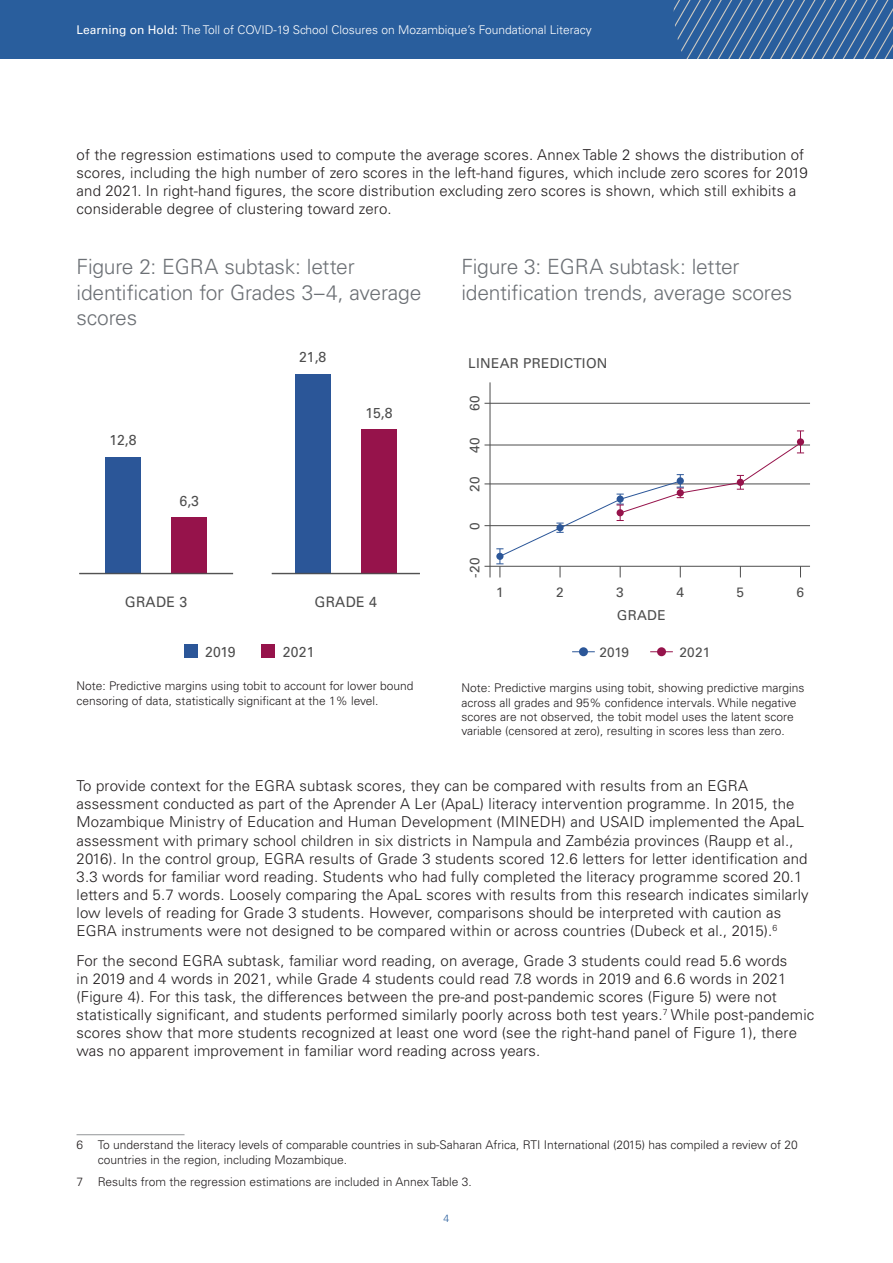
<style>
.page{position:relative;width:893px;height:1263px;background:#fff}
.page>*{position:absolute;margin:0;border:0;box-sizing:border-box;transform-origin:0 0}
.Tit-Figure{font:300 21px/25.5px "Univers LT Std";letter-spacing:-.01em;color:#6c7075}
.Body_text{font:300 15px/18px "Univers LT Std";letter-spacing:.01em;color:#231f20}
.t1{font:14.4px "Univers LT Std";letter-spacing:.02em;color:#4d4d4d}
.t2{font:13.65px "Univers LT Std";letter-spacing:.02em;color:#4d4d4d}
.Source{font:300 12px/14.4px "Univers LT Std";color:#231f20}
.Footnote{font:300 12px/14.4px "Univers LT Std";color:#231f20}
.t3{font:300 12px "Univers LT Std";color:#fff}
.t4{font:300 10.5px "Univers LT Std";color:#295e9d}
.s1{font-weight:400}
</style>
<div class="page">
<div style="left:0;top:0;width:893px;height:60px;background:#295e9d"></div>
<svg style="left:674px;top:0;width:219px;height:59px"></svg>
<div style="left:0;top:59px;width:893px;height:143px;background:#fff"></div>
<div style="left:105px;top:457px;width:36px;height:117px;background:#2b5698"></div>
<div style="left:171px;top:517px;width:36px;height:57px;background:#96134b"></div>
<div style="left:295px;top:374px;width:36px;height:200px;background:#2b5698"></div>
<div style="left:361px;top:429px;width:36px;height:145px;background:#96134b"></div>
<div style="left:184px;top:644px;width:14px;height:14px;background:#2b5698"></div>
<div style="left:262px;top:644px;width:13px;height:14px;background:#96134b"></div>
<hr style="left:272px;top:573px;width:148px;height:1px;background:#4d4d4d">
<hr style="left:79px;top:573px;width:154px;height:1px;background:#4d4d4d">
<div style="left:579px;top:647px;width:9px;height:9px;background:#2b5698;border-radius:50%"></div>
<svg style="left:572px;top:651px;width:23px;height:1px"></svg>
<div style="left:657px;top:647px;width:9px;height:9px;background:#96134b;border-radius:50%"></div>
<svg style="left:650px;top:651px;width:23px;height:1px"></svg>
<hr style="left:490px;top:382px;width:1px;height:195px;background:#4d4d4d">
<hr style="left:484px;top:566px;width:326px;height:1px;background:#4d4d4d">
<hr style="left:484px;top:525px;width:326px;height:1px;background:#4d4d4d">
<hr style="left:484px;top:484px;width:326px;height:1px;background:#4d4d4d">
<hr style="left:484px;top:445px;width:326px;height:1px;background:#4d4d4d">
<hr style="left:484px;top:403px;width:326px;height:1px;background:#4d4d4d">
<svg style="left:496px;top:431px;width:308px;height:146px"></svg>
<hr style="left:77px;top:1134px;width:108px;height:1px;background:#939598">
<p class="t3" style="left:77px;top:23px;width:517px"><span class="s1">Learning on Hold:</span> The Toll of COVID-19 School Closures on Mozambique’s Foundational Literacy</p>
<p class="Body_text" style="left:77px;top:145px;width:733px">of the regression estimations used to compute the average scores. Annex Table 2 shows the distribution of scores, including the high number of zero scores in the left-hand figures, which include zero scores for 2019 and 2021. In right-hand figures, the score distribution excluding zero scores is shown, which still exhibits a considerable degree of clustering toward zero.</p>
<p class="Tit-Figure" style="left:77px;top:254px;width:346px">Figure 2: EGRA subtask: letter identification for Grades 3–4, average scores</p>
<p class="t1" style="left:110px;top:431px;width:29px">12,8</p>
<p class="t1" style="left:180px;top:492px;width:21px">6,3</p>
<p class="t1" style="left:299px;top:348px;width:29px">21,8</p>
<p class="t1" style="left:365px;top:404px;width:29px">15,8</p>
<p class="t1" style="left:125px;top:594px;width:64px">GRADE 3</p>
<p class="t1" style="left:314px;top:594px;width:64px">GRADE 4</p>
<p class="t1" style="left:205px;top:643px;width:32px">2019</p>
<p class="t1" style="left:283px;top:643px;width:34px">2021</p>
<p class="Source" style="left:77px;top:679px;width:338px">Note: Predictive margins using tobit to account for lower bound censoring of data, statistically significant at the 1% level.</p>
<p class="Tit-Figure" style="left:461px;top:254px;width:332px">Figure 3: EGRA subtask: letter identification trends, average scores</p>
<p class="t2" style="left:468px;top:355px;width:141px">LINEAR PREDICTION</p>
<p class="t2" style="left:467px;top:411px;width:17px;rotate:-90deg">60</p>
<p class="t2" style="left:467px;top:453px;width:17px;rotate:-90deg">40</p>
<p class="t2" style="left:467px;top:492px;width:17px;rotate:-90deg">20</p>
<p class="t2" style="left:467px;top:530px;width:9px;rotate:-90deg">0</p>
<p class="t2" style="left:467px;top:578px;width:22px;rotate:-90deg">-20</p>
<p class="t2" style="left:496px;top:584px;width:9px">1</p>
<p class="t2" style="left:556px;top:584px;width:9px">2</p>
<p class="t2" style="left:616px;top:584px;width:9px">3</p>
<p class="t2" style="left:676px;top:584px;width:9px">4</p>
<p class="t2" style="left:736px;top:584px;width:9px">5</p>
<p class="t2" style="left:797px;top:584px;width:9px">6</p>
<p class="t2" style="left:617px;top:607px;width:50px">GRADE</p>
<p class="t2" style="left:599px;top:644px;width:31px">2019</p>
<p class="t2" style="left:679px;top:644px;width:33px">2021</p>
<p class="Source" style="left:461px;top:681px;width:345px">Note: Predictive margins using tobit, showing predictive margins across all grades and 95% confidence intervals. While negative scores are not observed, the tobit model uses the latent score variable (censored at zero), resulting in scores less than zero.</p>
<p class="Body_text" style="left:77px;top:777px;width:734px">To provide context for the EGRA subtask scores, they can be compared with results from an EGRA assessment conducted as part of the Aprender A Ler (ApaL) literacy intervention programme. In 2015, the Mozambique Ministry of Education and Human Development (MINEDH) and USAID implemented the ApaL assessment with primary school children in six districts in Nampula and Zambézia provinces (Raupp et al., 2016). In the control group, EGRA results of Grade 3 students scored 12.6 letters for letter identification and 3.3 words for familiar word reading. Students who had fully completed the literacy programme scored 20.1 letters and 5.7 words. Loosely comparing the ApaL scores with results from this research indicates similarly low levels of reading for Grade 3 students. However, comparisons should be interpreted with caution as EGRA instruments were not designed to be compared within or across countries (Dubeck et al., 2015).<sup>6</sup></p>
<p class="Body_text" style="left:77px;top:952px;width:739px">For the second EGRA subtask, familiar word reading, on average, Grade 3 students could read 5.6 words<br>in 2019 and 4 words in 2021, while Grade 4 students could read 7.8 words in 2019 and 6.6 words in 2021 (Figure 4). For this task, the differences between the pre-and post-pandemic scores (Figure 5) were not statistically significant, and students performed similarly poorly across both test years.<sup>7</sup> While post-pandemic scores show that more students recognized at least one word (see the right-hand panel of Figure 1), there was no apparent improvement in familiar word reading across years.</p>
<p class="Footnote" style="left:98px;top:1138px;width:702px;text-indent:-21px">6 To understand the literacy levels of comparable countries in sub-Saharan Africa, RTI International (2015) has compiled a review of 20 countries in the region, including Mozambique.</p>
<p class="Footnote" style="left:77px;top:1175px;width:397px">7 Results from the regression estimations are included in Annex Table 3.</p>
<p class="t4" style="left:444px;top:1211px;width:7px">4</p>
</div>
